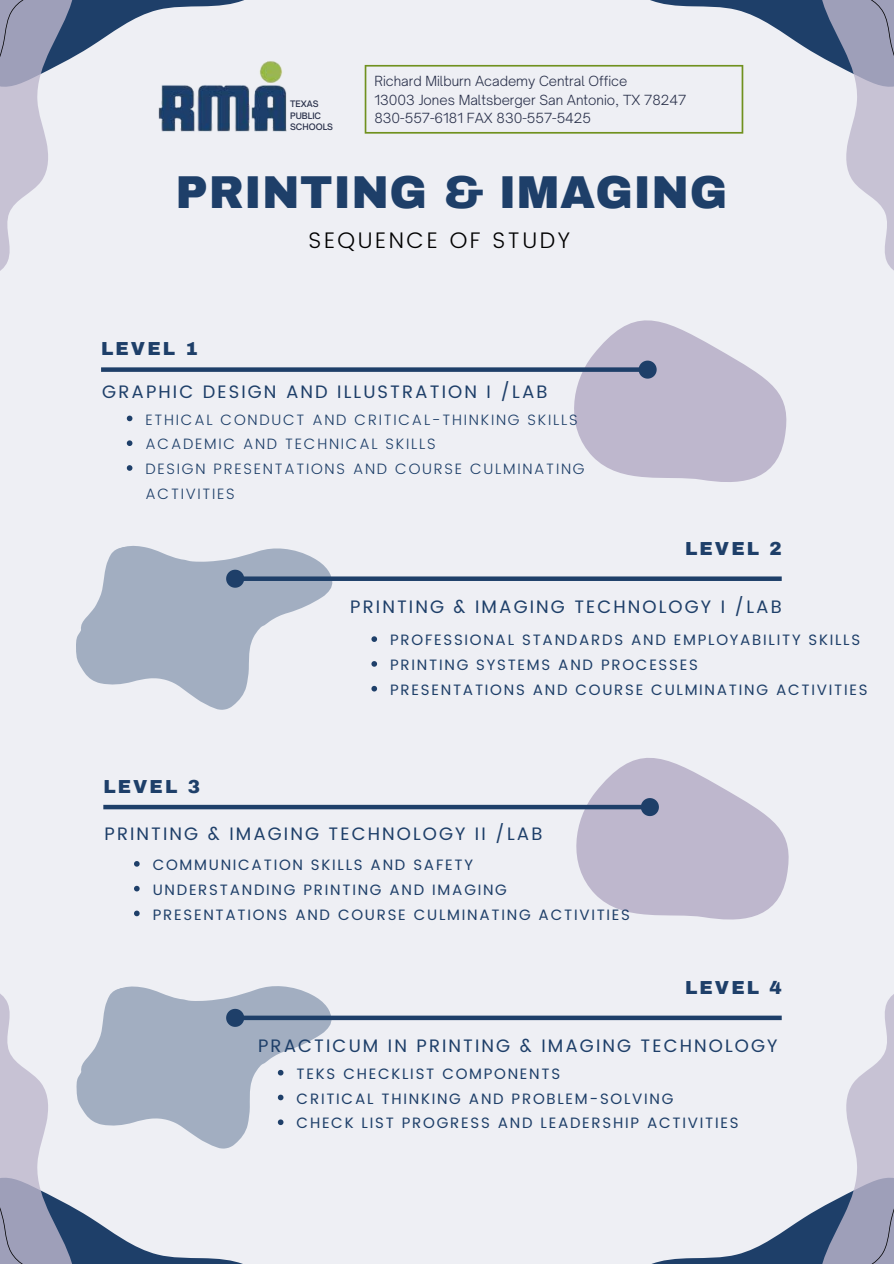
<style>
.page{position:relative;width:894px;height:1264px;background:#fff}
.page>*{position:absolute;margin:0;border:0;box-sizing:border-box;transform-origin:0 0}
.t1{font:900 45.15px "Archivo";letter-spacing:.01em;color:#1e3f69}
.t2{font:300 22.5px "Poppins";letter-spacing:.115em;color:#000}
.t3{font:900 18.45px "Archivo";letter-spacing:.115em;color:#1e3f69}
.t4{font:18px "Poppins";letter-spacing:.115em;color:#1e3f69}
.t5{font:15px "Poppins";letter-spacing:.115em;color:#1e3f69}
.t6{font:300 15px/24.8px "Poppins";letter-spacing:.115em;color:#1e3f69}
.t7{font:300 13.35px "Open Sauce One";color:#282f49}
.t8{font:500 8.55px "Open Sauce One";color:#282f49}
</style>
<div class="page">
<div style="left:0;top:0;width:893px;height:1263px;background:#eeeff4"></div>
<svg style="left:0;top:0;width:244px;height:271px"></svg>
<svg style="left:603px;top:995px;width:290px;height:268px"></svg>
<img style="left:151px;top:56px;width:136px;height:78px">
<svg style="left:364px;top:0;width:529px;height:270px"></svg>
<div style="left:101px;top:367px;width:538px;height:5px;background:#1e3f69"></div>
<svg style="left:564px;top:320px;width:223px;height:162px"></svg>
<div style="left:243px;top:576px;width:538px;height:5px;background:#1e3f69"></div>
<svg style="left:76px;top:546px;width:283px;height:164px;fill:#a2aec1"></svg>
<div style="left:243px;top:1015px;width:538px;height:5px;background:#1e3f69"></div>
<svg style="left:291px;top:987px;width:68px;height:62px"></svg>
<div style="left:103px;top:804px;width:538px;height:5px;background:#1e3f69"></div>
<svg style="left:566px;top:758px;width:223px;height:162px"></svg>
<svg style="left:134px;top:861px;width:6px;height:5px"></svg>
<svg style="left:134px;top:885px;width:6px;height:6px"></svg>
<svg style="left:134px;top:910px;width:6px;height:6px"></svg>
<svg style="left:371px;top:636px;width:6px;height:6px"></svg>
<svg style="left:371px;top:661px;width:6px;height:5px"></svg>
<svg style="left:371px;top:686px;width:6px;height:5px"></svg>
<svg style="left:0;top:986px;width:291px;height:277px"></svg>
<svg style="left:127px;top:415px;width:5px;height:6px"></svg>
<svg style="left:127px;top:440px;width:5px;height:6px"></svg>
<svg style="left:127px;top:465px;width:5px;height:6px"></svg>
<p class="t8" style="left:290px;top:99px;width:30px">TEXAS</p>
<p class="t8" style="left:290px;top:110px;width:32px">PUBLIC</p>
<p class="t8" style="left:290px;top:121px;width:44px">SCHOOLS</p>
<p class="t7" style="left:374px;top:73px;width:254px">Richard Milburn Academy Central Office</p>
<p class="t7" style="left:374px;top:91px;width:313px">13003 Jones Maltsberger San Antonio, TX 78247</p>
<p class="t7" style="left:374px;top:110px;width:218px">830-557-6181 FAX 830-557-5425</p>
<p class="t1" style="left:176px;top:168px;width:553px">PRINTING &amp; IMAGING</p>
<p class="t2" style="left:308px;top:226px;width:263px">SEQUENCE OF STUDY</p>
<p class="t3" style="left:101px;top:339px;width:98px">LEVEL 1</p>
<p class="t4" style="left:102px;top:381px;width:446px">GRAPHIC DESIGN AND ILLUSTRATION I /LAB</p>
<p class="t6" style="left:145px;top:407px;width:433px">ETHICAL CONDUCT AND CRITICAL-THINKING SKILLS</p>
<p class="t6" style="left:145px;top:432px;width:291px">ACADEMIC AND TECHNICAL SKILLS</p>
<p class="t6" style="left:145px;top:456px;width:440px">DESIGN PRESENTATIONS AND COURSE CULMINATING<br>ACTIVITIES</p>
<p class="t3" style="left:684px;top:539px;width:98px">LEVEL 2</p>
<p class="t4" style="left:350px;top:596px;width:433px">PRINTING &amp; IMAGING TECHNOLOGY I /LAB</p>
<p class="t5" style="left:390px;top:631px;width:471px">PROFESSIONAL STANDARDS AND EMPLOYABILITY SKILLS</p>
<p class="t5" style="left:390px;top:656px;width:309px">PRINTING SYSTEMS AND PROCESSES</p>
<p class="t5" style="left:390px;top:681px;width:478px">PRESENTATIONS AND COURSE CULMINATING ACTIVITIES</p>
<p class="t3" style="left:103px;top:776px;width:98px">LEVEL 3</p>
<p class="t4" style="left:104px;top:822px;width:439px">PRINTING &amp; IMAGING TECHNOLOGY II /LAB</p>
<p class="t5" style="left:153px;top:856px;width:321px">COMMUNICATION SKILLS AND SAFETY</p>
<p class="t5" style="left:153px;top:880px;width:355px">UNDERSTANDING PRINTING AND IMAGING</p>
<p class="t5" style="left:153px;top:905px;width:478px">PRESENTATIONS AND COURSE CULMINATING ACTIVITIES</p>
<p class="t3" style="left:684px;top:978px;width:98px">LEVEL 4</p>
<p class="t4" style="left:258px;top:1035px;width:520px">PRACTICUM IN PRINTING &amp; IMAGING TECHNOLOGY</p>
<p class="t5" style="left:296px;top:1064px;width:265px">TEKS CHECKLIST COMPONENTS</p>
<p class="t5" style="left:296px;top:1089px;width:378px">CRITICAL THINKING AND PROBLEM-SOLVING</p>
<p class="t5" style="left:296px;top:1114px;width:443px">CHECK LIST PROGRESS AND LEADERSHIP ACTIVITIES</p>
</div>
